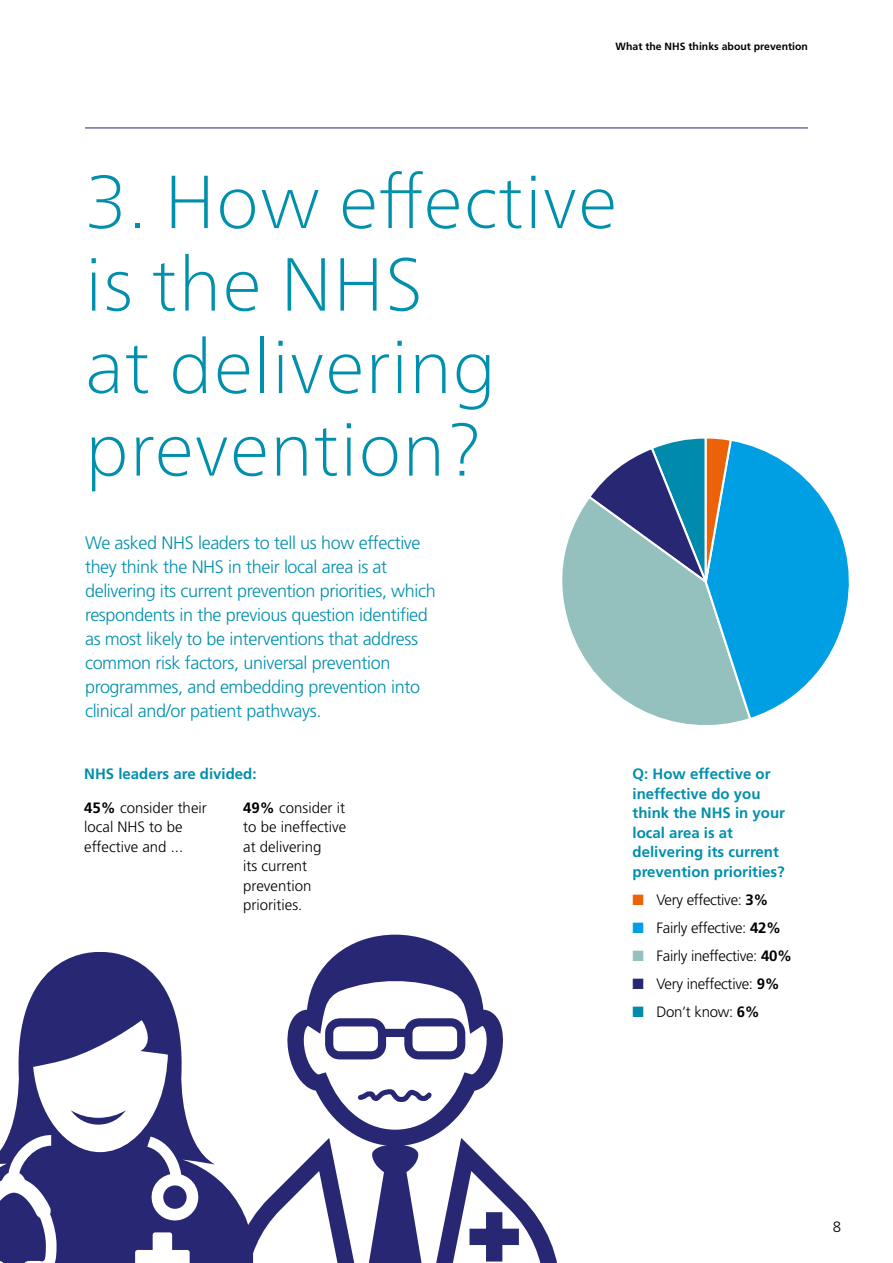
<style>
.page{position:relative;width:893px;height:1263px;background:#fff}
.page>*{position:absolute;margin:0;border:0;box-sizing:border-box;transform-origin:0 0}
.t1{font:100 75px/82.5px "Frutiger Neue LTW1 G";letter-spacing:.01em;color:#008fac}
.t2{font:300 18px/24px "Frutiger";letter-spacing:-.02em;color:#008fac}
.t3{font:300 15px/19.5px "Frutiger";color:#000}
.t4{font:700 15px/19.5px "Frutiger";color:#008fac}
.t5{font:300 15px "Frutiger";letter-spacing:-.02em;color:#000}
.t6{font:700 10.5px "Frutiger";color:#000}
.s1{font-weight:700}
.s2{color:#eb6209}
.s3{color:#009fe3}
.s4{color:#94c0be}
.s5{color:#272774}
.s6{color:#008aab}
</style>
<div class="page">
<svg style="left:0;top:952px;width:230px;height:311px;fill:#272774"></svg>
<div style="left:163px;top:1185px;width:24px;height:24px;background:#272774;border-radius:50%"></div>
<svg style="left:71px;top:1110px;width:55px;height:15px"></svg>
<svg style="left:230px;top:1146px;width:327px;height:117px"></svg>
<svg style="left:287px;top:935px;width:216px;height:211px"></svg>
<svg style="left:354px;top:1085px;width:80px;height:22px"></svg>
<svg style="left:562px;top:504px;width:172px;height:221px"></svg>
<svg style="left:586px;top:438px;width:263px;height:284px"></svg>
<hr style="left:85px;top:128px;width:723px;height:1px;background:#272774">
<p class="t6" style="left:616px;top:41px;width:194px">What the NHS thinks about prevention</p>
<h1 class="t1" style="left:85px;top:156px;width:534px">3. How effective is the NHS<br>at delivering prevention?</h1>
<p class="t2" style="left:85px;top:531px;width:352px">We asked NHS leaders to tell us how effective they think the NHS in their local area is at delivering its current prevention priorities, which respondents in the previous question identified as most likely to be interventions that address common risk factors, universal prevention programmes, and embedding prevention into clinical and/or patient pathways.</p>
<p class="t4" style="left:84px;top:764px;width:174px">NHS leaders are divided:</p>
<p class="t3" style="left:84px;top:798px;width:124px"><span class="s1">45%</span> consider their local NHS to be effective and ...</p>
<p class="t3" style="left:243px;top:798px;width:105px"><span class="s1">49%</span> consider it to be ineffective at delivering<br>its current prevention priorities.</p>
<p class="t4" style="left:632px;top:764px;width:154px">Q: How effective or ineffective do you think the NHS in your local area is at delivering its current prevention priorities?</p>
<p class="t5" style="left:632px;top:891px;width:138px"><span class="s2">■</span> Very effective: <span class="s1">3%</span></p>
<p class="t5" style="left:632px;top:919px;width:150px"><span class="s3">■</span> Fairly effective: <span class="s1">42%</span></p>
<p class="t5" style="left:632px;top:947px;width:161px"><span class="s4">■</span> Fairly ineffective: <span class="s1">40%</span></p>
<p class="t5" style="left:632px;top:975px;width:149px"><span class="s5">■</span> Very ineffective: <span class="s1">9%</span></p>
<p class="t3" style="left:632px;top:1002px;width:129px"><span class="s6">■</span> Don’t know: <span class="s1">6%</span></p>
<p class="t3" style="left:833px;top:1217px;width:10px">8</p>
</div>
